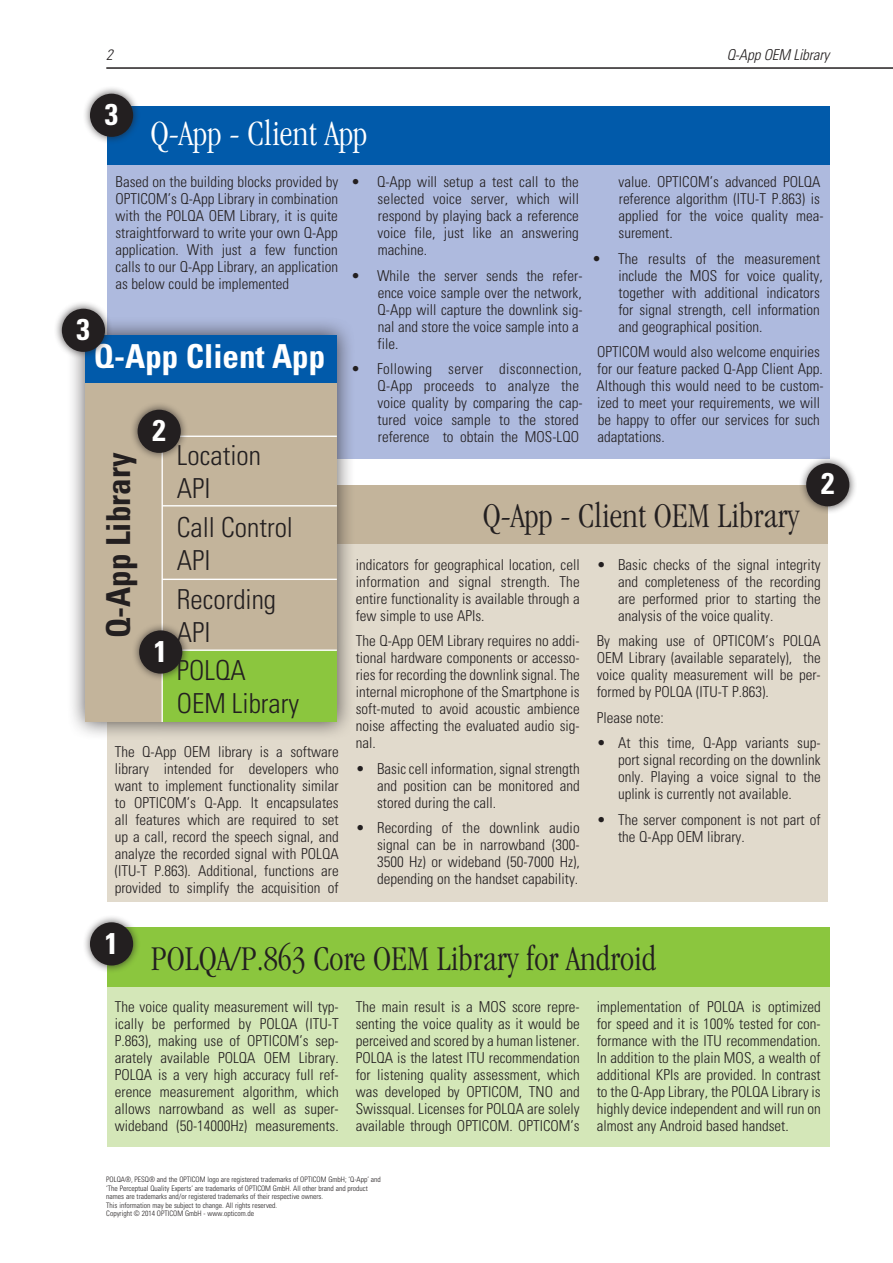
<style>
.page{position:relative;width:893px;height:1263px;background:#fff}
.page>*{position:absolute;margin:0;border:0;box-sizing:border-box;transform-origin:0 0}
.Head{font:300 condensed 36.75px "Garamond";color:#fff}
.Head-2{font:300 condensed 36px "Garamond";color:#231f20}
.t1{font:700 condensed 33px "Univers";color:#fff}
.t2{font:700 condensed 33px "Univers";color:#231f20}
.t3{font:700 condensed 30px "Univers";color:#fff}
.t4{font:300 condensed 27.6px/33px "Univers";color:#231f20}
.t5{font:300 condensed 15px/17px "Univers";color:#231f20;text-align:justify}
.t6{font:italic 300 condensed 15px "Univers";letter-spacing:-.01em;color:#231f20}
.Rechtshinweise{font:300 condensed 7.5px "Univers";color:#231f20}
</style>
<div class="page">
<hr style="left:106px;top:67px;width:787px;height:2px;background:#231f20">
<div style="left:107px;top:929px;width:722px;height:217px;background:#d4e7b8"></div>
<div style="left:107px;top:543px;width:721px;height:358px;background:#e1dacc"></div>
<div style="left:107px;top:165px;width:722px;height:294px;background:#aebade"></div>
<div style="left:107px;top:485px;width:721px;height:58px;background:#c3b49b"></div>
<div style="left:107px;top:106px;width:722px;height:59px;background:#015aaa"></div>
<div style="left:107px;top:927px;width:722px;height:59px;background:#8bc63e"></div>
<div style="left:66px;top:316px;width:290px;height:425px;background:#231f20;opacity:.75"></div>
<div style="left:85px;top:335px;width:252px;height:48px;background:#015aaa"></div>
<div style="left:85px;top:383px;width:252px;height:339px;background:#c3b49b"></div>
<svg style="left:161px;top:435px;width:177px;height:287px"></svg>
<hr style="left:162px;top:649px;width:175px;height:2px;background:#fff">
<div style="left:131px;top:623px;width:59px;height:59px;background:#231f20;opacity:.75"></div>
<div style="left:139px;top:630px;width:43px;height:44px;background:#231f20;border-radius:50%"></div>
<div style="left:798px;top:455px;width:59px;height:59px;background:#231f20;opacity:.75"></div>
<div style="left:806px;top:463px;width:43px;height:43px;background:#231f20;border-radius:50%"></div>
<div style="left:54px;top:301px;width:59px;height:59px;background:#231f20;opacity:.75"></div>
<div style="left:62px;top:309px;width:43px;height:43px;background:#231f20;border-radius:50%"></div>
<div style="left:82px;top:915px;width:59px;height:58px;background:#231f20;opacity:.75"></div>
<div style="left:90px;top:922px;width:43px;height:43px;background:#231f20;border-radius:50%"></div>
<div style="left:130px;top:402px;width:59px;height:59px;background:#231f20;opacity:.75"></div>
<div style="left:138px;top:410px;width:43px;height:43px;background:#231f20;border-radius:50%"></div>
<div style="left:82px;top:86px;width:59px;height:59px;background:#231f20;opacity:.75"></div>
<div style="left:90px;top:94px;width:43px;height:43px;background:#231f20;border-radius:50%"></div>
<p class="t6" style="left:106px;top:45px;width:8px">2</p>
<p class="t3" style="left:105px;top:96px;width:15px">3</p>
<p class="Head" style="left:150px;top:113px;width:219px">Q-App - Client App</p>
<p class="t6" style="left:727px;top:45px;width:104px">Q-App OEM Library</p>
<p class="t5" style="left:115px;top:173px;width:224px">Based on the building blocks provided by OPTICOM’s Q-App Library in combination with the POLQA OEM Library, it is quite straightforward to write your own Q-App application. With just a few function calls to our Q-App Library, an application as below could be implemented</p>
<p class="t5" style="left:378px;top:173px;width:203px;text-indent:-27px">• Q-App will setup a test call to the selected voice server, which will respond by playing back a reference voice file, just like an answering machine.</p>
<p class="t5" style="left:618px;top:173px;width:206px;text-align:left">value. OPTICOM’s advanced POLQA reference algorithm (ITU-T P.863) is applied for the voice quality mea&shy;surement.</p>
<p class="t5" style="left:618px;top:250px;width:206px;text-align:left;text-indent:-26px">• The results of the measurement include the MOS for voice quality, together with additional indicators for signal strength, cell information and geographical position.</p>
<p class="t5" style="left:597px;top:343px;width:228px;text-align:left">OPTICOM would also welcome enquiries for our feature packed Q-App Client App.<br>Although this would need to be custom&shy;ized to meet your requirements, we will be happy to offer our services for such adaptations.</p>
<p class="t5" style="left:377px;top:267px;width:207px;text-align:left;text-indent:-26px">• While the server sends the refer&shy;ence voice sample over the network,<br>Q-App will capture the downlink sig&shy;nal and store the voice sample into a file.</p>
<p class="t5" style="left:378px;top:360px;width:206px;text-align:left;text-indent:-27px">• Following server disconnection,<br>Q-App proceeds to analyze the voice quality by comparing the cap&shy;tured voice sample to the stored reference to obtain the MOS-LQO</p>
<p class="t3" style="left:77px;top:311px;width:15px">3</p>
<p class="t1" style="left:94px;top:336px;width:233px">Q-App Client App</p>
<p class="t3" style="left:152px;top:412px;width:15px">2</p>
<p class="t2" style="left:98px;top:638px;width:187px;rotate:-90deg">Q-App Library</p>
<p class="t4" style="left:177px;top:439px;width:86px">Location<br>API</p>
<p class="t3" style="left:821px;top:465px;width:15px">2</p>
<p class="Head-2" style="left:483px;top:496px;width:318px">Q-App - Client OEM Library</p>
<p class="t4" style="left:177px;top:510px;width:118px">Call Control<br>API</p>
<p class="t4" style="left:177px;top:582px;width:101px">Recording<br>API</p>
<p class="t4" style="left:177px;top:654px;width:124px">POLQA<br>OEM Library</p>
<p class="t5" style="left:356px;top:556px;width:225px">indicators for geographical location, cell information and signal strength. The entire functionality is available through a few simple to use APIs.</p>
<p class="t5" style="left:356px;top:632px;width:225px">The Q-App OEM Library requires no addi&shy;tional hardware components or accesso&shy;ries for recording the downlink signal. The internal microphone of the Smartphone is soft-muted to avoid acoustic ambience noise affecting the evaluated audio sig&shy;nal.</p>
<p class="t5" style="left:377px;top:760px;width:204px;text-indent:-21px">• Basic cell information, signal strength and position can be monitored and stored during the call.</p>
<p class="t5" style="left:377px;top:819px;width:204px;text-indent:-21px">• Recording of the downlink audio signal can be in narrowband (300- 3500 Hz) or wideband (50-7000 Hz), depending on the handset capability.</p>
<p class="t5" style="left:618px;top:556px;width:204px;text-indent:-21px">• Basic checks of the signal integrity and completeness of the recording are performed prior to starting the analysis of the voice quality.</p>
<p class="t5" style="left:597px;top:632px;width:225px">By making use of OPTICOM’s POLQA OEM Library (available separately), the voice quality measurement will be per&shy;formed by POLQA (ITU-T P.863).</p>
<p class="t5" style="left:597px;top:709px;width:68px">Please note:</p>
<p class="t5" style="left:618px;top:734px;width:204px;text-indent:-21px">• At this time, Q-App variants sup&shy;port signal recording on the downlink only. Playing a voice signal to the uplink is currently not available.</p>
<p class="t5" style="left:618px;top:811px;width:204px;text-indent:-21px">• The server component is not part of the Q-App OEM library.</p>
<p class="t3" style="left:154px;top:633px;width:15px">1</p>
<p class="t5" style="left:115px;top:743px;width:225px">The Q-App OEM library is a software library intended for developers who want to implement functionality similar to OPTICOM’s Q-App. It encapsulates all features which are required to set up a call, record the speech signal, and analyze the recorded signal with POLQA (ITU-T P.863). Additional, functions are provided to simplify the acquisition of</p>
<p class="t3" style="left:105px;top:924px;width:15px">1</p>
<p class="Head-2" style="left:151px;top:939px;width:507px">POLQA/P.863 Core OEM Library for Android</p>
<p class="t5" style="left:115px;top:998px;width:225px">The voice quality measurement will typ&shy;ically be performed by POLQA (ITU-T P.863), making use of OPTICOM’s sep&shy;arately available POLQA OEM Library.<br>POLQA is a very high accuracy full ref&shy;erence measurement algorithm, which allows narrowband as well as super&shy;wideband (50-14000Hz) measurements.</p>
<p class="t5" style="left:356px;top:998px;width:225px">The main result is a MOS score repre&shy;senting the voice quality as it would be perceived and scored by a human listener.<br>POLQA is the latest ITU recommendation for listening quality assessment, which was developed by OPTICOM, TNO and Swissqual. Licenses for POLQA are solely available through OPTICOM. OPTICOM’s</p>
<p class="t5" style="left:597px;top:998px;width:225px">implementation of POLQA is optimized for speed and it is 100% tested for con&shy;formance with the ITU recommendation.<br>In addition to the plain MOS, a wealth of additional KPIs are provided. In contrast to the Q-App Library, the POLQA Library is highly device independent and will run on almost any Android based handset.</p>
<p class="Rechtshinweise" style="left:106px;top:1175px;width:276px">POLQA®, PESQ® and the OPTICOM logo are registered trademarks of OPTICOM GmbH; ‘Q-App’ and</p>
<p class="Rechtshinweise" style="left:106px;top:1183px;width:263px">‘The Perceptual Quality Experts’ are trademarks of OPTICOM GmbH. All other brand and product</p>
<p class="Rechtshinweise" style="left:106px;top:1192px;width:218px">names are trademarks and/or registered trademarks of their respective owners.</p>
<p class="Rechtshinweise" style="left:106px;top:1200px;width:172px">This information may be subject to change. All rights reserved.</p>
<p class="Rechtshinweise" style="left:106px;top:1209px;width:149px">Copyright © 2014 OPTICOM GmbH - www.opticom.de</p>
</div>
